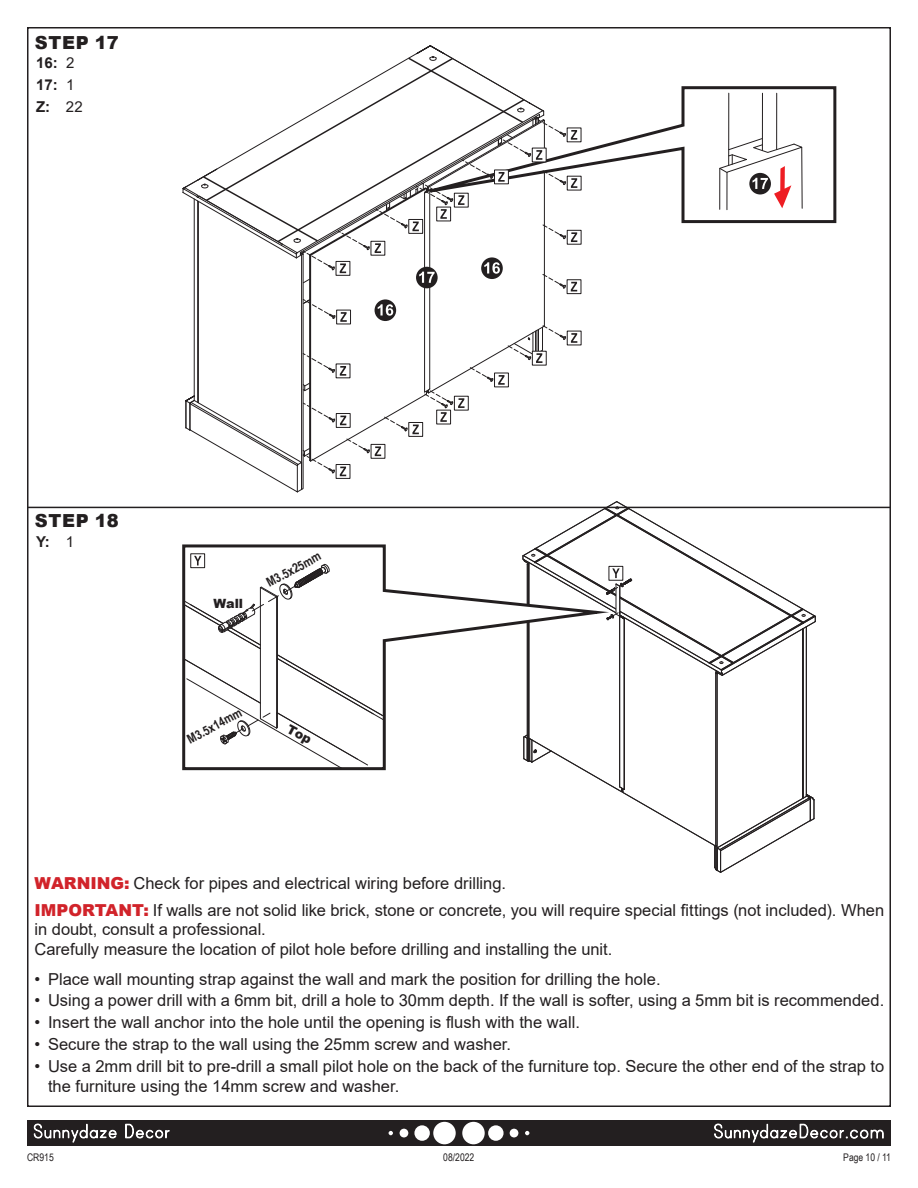
<style>
.page{position:relative;width:918px;height:1188px;background:#fff}
.page>*{position:absolute;margin:0;border:0;box-sizing:border-box;transform-origin:0 0}
.t1{font:900 18px "Arial";letter-spacing:.035em;color:#231f20}
.t2{font:16.5px/19.8px "Arial";color:#231f20}
.t3{font:700 15px "Arial";color:#231f20}
.t4{font:700 12.9px "Arial Narrow";color:#231f20}
.t5{font:900 12.75px "Arial";color:#231f20}
.t6{font:10.5px "Arial Narrow";color:#231f20}
.s1{font-weight:400}
.s2{font-weight:900;color:#d1232a}
</style>
<div class="page">
<div style="left:27px;top:1120px;width:864px;height:26px;background:#231f20"></div>
<div style="left:462px;top:1122px;width:23px;height:22px;background:#fff;border-radius:50%"></div>
<div style="left:488px;top:1125px;width:16px;height:16px;background:#fff;border-radius:50%"></div>
<div style="left:510px;top:1129px;width:8px;height:8px;background:#fff;border-radius:50%"></div>
<svg style="left:525px;top:1131px;width:4px;height:4px"></svg>
<div style="left:433px;top:1122px;width:23px;height:22px;background:#fff;border-radius:50%"></div>
<div style="left:414px;top:1125px;width:16px;height:16px;background:#fff;border-radius:50%"></div>
<div style="left:400px;top:1129px;width:8px;height:8px;background:#fff;border-radius:50%"></div>
<svg style="left:389px;top:1131px;width:4px;height:4px"></svg>
<svg style="left:34px;top:1123px;width:83px;height:20px"></svg>
<svg style="left:125px;top:1124px;width:45px;height:15px"></svg>
<svg style="left:714px;top:1123px;width:170px;height:20px"></svg>
<svg style="left:577px;top:86px;width:260px;height:138px"></svg>
<hr style="left:776px;top:93px;width:1px;height:56px;background:#231f20">
<hr style="left:762px;top:93px;width:1px;height:58px;background:#231f20">
<hr style="left:728px;top:93px;width:1px;height:72px;background:#231f20">
<svg style="left:719px;top:138px;width:85px;height:72px"></svg>
<svg style="left:577px;top:130px;width:2px;height:10px"></svg>
<div style="left:567px;top:279px;width:14px;height:15px;border:1px solid #231f20"></div>
<div style="left:567px;top:176px;width:14px;height:14px;background:#fff"></div>
<svg style="left:182px;top:45px;width:395px;height:448px"></svg>
<hr style="left:715px;top:673px;width:1px;height:197px;background:#231f20">
<hr style="left:717px;top:674px;width:1px;height:196px;background:#231f20">
<hr style="left:802px;top:629px;width:1px;height:170px;background:#231f20">
<hr style="left:624px;top:619px;width:1px;height:171px;background:#231f20">
<hr style="left:806px;top:627px;width:1px;height:169px;background:#231f20">
<hr style="left:803px;top:629px;width:1px;height:169px;background:#231f20">
<svg style="left:586px;top:734px;width:229px;height:139px"></svg>
<svg style="left:182px;top:544px;width:440px;height:228px"></svg>
<svg style="left:522px;top:501px;width:294px;height:175px"></svg>
<hr style="left:27px;top:507px;width:864px;height:1px;background:#231f20">
<svg style="left:183px;top:556px;width:202px;height:213px"></svg>
<p class="t1" style="left:35px;top:29px;width:85px">STEP 17</p>
<p class="t3" style="left:36px;top:53px;width:40px">16: <span class="s1">2</span></p>
<p class="t3" style="left:36px;top:74px;width:40px">17: <span class="s1">1</span></p>
<p class="t3" style="left:36px;top:96px;width:48px">Z: <span class="s1">22</span></p>
<p class="t1" style="left:35px;top:508px;width:85px">STEP 18</p>
<p class="t3" style="left:36px;top:531px;width:40px">Y: <span class="s1">1</span></p>
<p class="t5" style="left:213px;top:594px;width:31px">Wall</p>
<p class="t4" style="left:263px;top:575px;width:61px;rotate:-28deg">M3.5x25mm</p>
<p class="t4" style="left:184px;top:731px;width:61px;rotate:-28deg">M3.5x14mm</p>
<p class="t2" style="left:34px;top:873px;width:473px"><span class="s2">WARNING:</span> Check for pipes and electrical wiring before drilling.</p>
<p class="t2" style="left:34px;top:900px;width:851px"><span class="s2">IMPORTANT:</span> If walls are not solid like brick, stone or concrete, you will require special fittings (not included). When in doubt, consult a professional.<br>Carefully measure the location of pilot hole before drilling and installing the unit.</p>
<p class="t2" style="left:34px;top:969px;width:628px">• Place wall mounting strap against the wall and mark the position for drilling the hole.</p>
<p class="t2" style="left:34px;top:991px;width:851px">• Using a power drill with a 6mm bit, drill a hole to 30mm depth. If the wall is softer, using a 5mm bit is recommended.</p>
<p class="t2" style="left:34px;top:1013px;width:547px">• Insert the wall anchor into the hole until the opening is flush with the wall.</p>
<p class="t2" style="left:34px;top:1035px;width:478px">• Secure the strap to the wall using the 25mm screw and washer.</p>
<p class="t2" style="left:48px;top:1057px;width:838px;text-indent:-14px">• Use a 2mm drill bit to pre-drill a small pilot hole on the back of the furniture top. Secure the other end of the strap to the furniture using the 14mm screw and washer.</p>
<p class="t6" style="left:27px;top:1150px;width:28px">CR915</p>
<p class="t6" style="left:443px;top:1150px;width:33px">08/2022</p>
<p class="t6" style="left:843px;top:1150px;width:49px">Page 10 / 11</p>
</div>
